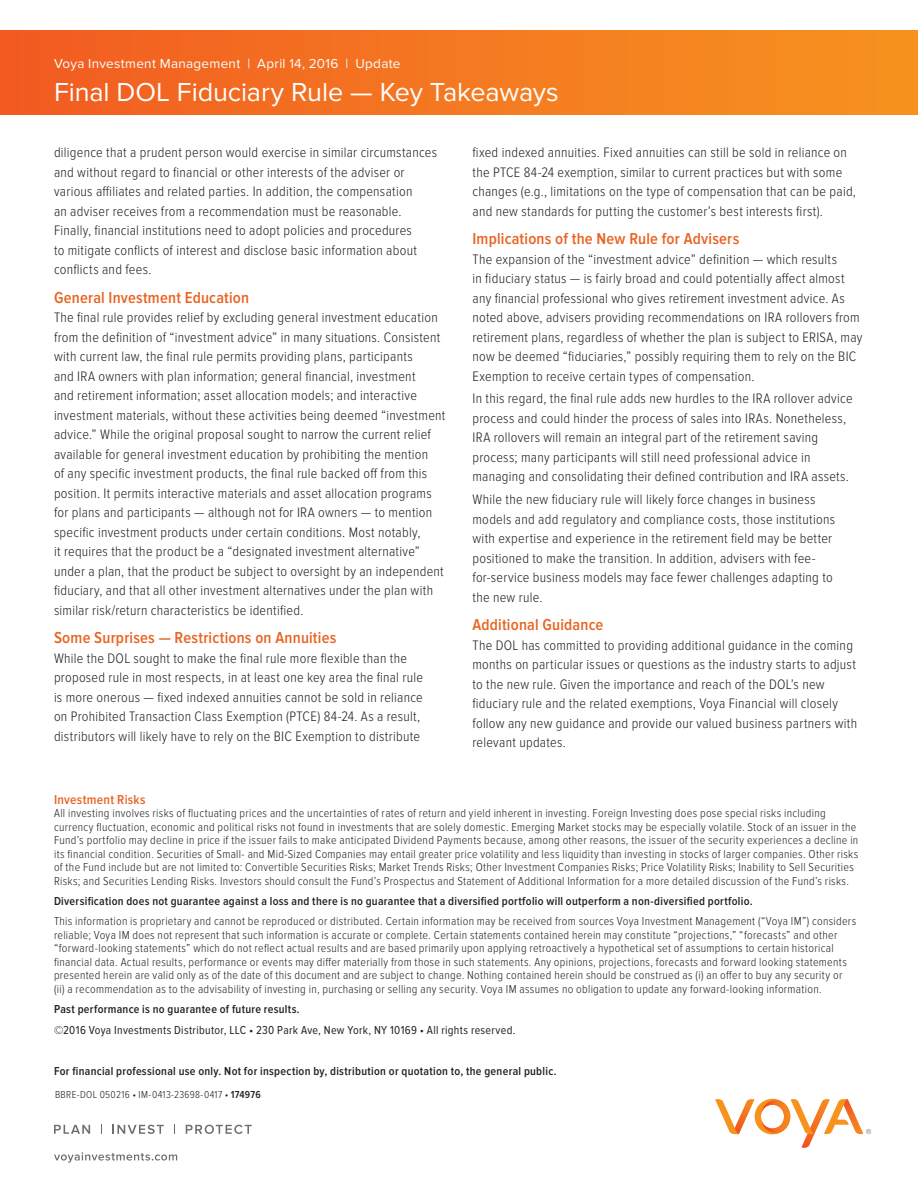
<style>
.page{position:relative;width:918px;height:1188px;background:#fff}
.page>*{position:absolute;margin:0;border:0;box-sizing:border-box;transform-origin:0 0}
.t1{font:27px "Proxima Nova";letter-spacing:-.005em;color:#fff}
.t2{font:600 16.5px "Proxima Nova Cond";letter-spacing:.01em;color:#e86424}
.t3{font:300 14.25px/19.5px "Proxima Nova Cond";letter-spacing:.02em;color:#231f20}
.t4{font:13.5px "Proxima Nova";letter-spacing:.02em;color:#fff}
.t5{font:600 13.5px "Proxima Nova Cond";letter-spacing:.02em;color:#e86424}
.t6{font:300 12px/13.5px "Proxima Nova Cond";letter-spacing:.025em;color:#231f20}
.t7{font:600 12px "Proxima Nova Cond";letter-spacing:.025em;color:#231f20}
.t8{font:12px "Proxima Nova Cond";letter-spacing:.025em;color:#231f20}
.t9{font:300 10.5px "Proxima Nova Cond";letter-spacing:.035em;color:#231f20}
.s1{font-weight:600}
</style>
<div class="page">
<div style="left:0;top:30px;width:918px;height:84px;background:linear-gradient(to right,#f25b22,#f6931f)"></div>
<svg style="left:715px;top:1098px;width:156px;height:50px"></svg>
<svg style="left:54px;top:1152px;width:123px;height:11px"></svg>
<svg style="left:54px;top:1125px;width:36px;height:9px"></svg>
<svg style="left:113px;top:1125px;width:51px;height:9px"></svg>
<svg style="left:186px;top:1125px;width:66px;height:9px"></svg>
<p class="t4" style="left:54px;top:55px;width:348px">Voya Investment Management | April 14, 2016 | Update</p>
<h1 class="t1" style="left:54px;top:76px;width:506px">Final DOL Fiduciary Rule — Key Takeaways</h1>
<p class="t3" style="left:54px;top:143px;width:385px">diligence that a prudent person would exercise in similar circumstances and without regard to financial or other interests of the adviser or various affiliates and related parties. In addition, the compensation<br>an adviser receives from a recommendation must be reasonable.<br>Finally, financial institutions need to adopt policies and procedures<br>to mitigate conflicts of interest and disclose basic information about conflicts and fees.</p>
<p class="t2" style="left:54px;top:288px;width:197px">General Investment Education</p>
<p class="t3" style="left:54px;top:308px;width:393px">The final rule provides relief by excluding general investment education from the definition of “investment advice” in many situations. Consistent with current law, the final rule permits providing plans, participants<br>and IRA owners with plan information; general financial, investment<br>and retirement information; asset allocation models; and interactive investment materials, without these activities being deemed “investment advice.” While the original proposal sought to narrow the current relief available for general investment education by prohibiting the mention<br>of any specific investment products, the final rule backed off from this position. It permits interactive materials and asset allocation programs for plans and participants — although not for IRA owners — to mention specific investment products under certain conditions. Most notably,<br>it requires that the product be a “designated investment alternative” under a plan, that the product be subject to oversight by an independent fiduciary, and that all other investment alternatives under the plan with similar risk/return characteristics be identified.</p>
<p class="t2" style="left:54px;top:629px;width:284px">Some Surprises — Restrictions on Annuities</p>
<p class="t3" style="left:54px;top:648px;width:371px">While the DOL sought to make the final rule more flexible than the proposed rule in most respects, in at least one key area the final rule is more onerous — fixed indexed annuities cannot be sold in reliance on Prohibited Transaction Class Exemption (PTCE) 84-24. As a result, distributors will likely have to rely on the BIC Exemption to distribute</p>
<p class="t3" style="left:472px;top:143px;width:385px">fixed indexed annuities. Fixed annuities can still be sold in reliance on the PTCE 84-24 exemption, similar to current practices but with some changes (e.g., limitations on the type of compensation that can be paid, and new standards for putting the customer’s best interests first).</p>
<p class="t2" style="left:472px;top:229px;width:268px">Implications of the New Rule for Advisers</p>
<p class="t3" style="left:472px;top:249px;width:392px">The expansion of the “investment advice” definition — which results<br>in fiduciary status — is fairly broad and could potentially affect almost any financial professional who gives retirement investment advice. As noted above, advisers providing recommendations on IRA rollovers from retirement plans, regardless of whether the plan is subject to ERISA, may now be deemed “fiduciaries,” possibly requiring them to rely on the BIC Exemption to receive certain types of compensation.</p>
<p class="t3" style="left:472px;top:389px;width:382px">In this regard, the final rule adds new hurdles to the IRA rollover advice process and could hinder the process of sales into IRAs. Nonetheless, IRA rollovers will remain an integral part of the retirement saving process; many participants will still need professional advice in managing and consolidating their defined contribution and IRA assets.</p>
<p class="t3" style="left:472px;top:490px;width:364px">While the new fiduciary rule will likely force changes in business models and add regulatory and compliance costs, those institutions with expertise and experience in the retirement field may be better positioned to make the transition. In addition, advisers with fee&shy;for-service business models may face fewer challenges adapting to the new rule.</p>
<p class="t2" style="left:472px;top:616px;width:132px">Additional Guidance</p>
<p class="t3" style="left:472px;top:635px;width:386px">The DOL has committed to providing additional guidance in the coming months on particular issues or questions as the industry starts to adjust to the new rule. Given the importance and reach of the DOL’s new fiduciary rule and the related exemptions, Voya Financial will closely follow any new guidance and provide our valued business partners with relevant updates.</p>
<p class="t5" style="left:54px;top:792px;width:93px">Investment Risks</p>
<p class="t6" style="left:54px;top:807px;width:806px">All investing involves risks of fluctuating prices and the uncertainties of rates of return and yield inherent in investing. Foreign Investing does pose special risks including currency fluctuation, economic and political risks not found in investments that are solely domestic. Emerging Market stocks may be especially volatile. Stock of an issuer in the Fund’s portfolio may decline in price if the issuer fails to make anticipated Dividend Payments because, among other reasons, the issuer of the security experiences a decline in its financial condition. Securities of Small- and Mid-Sized Companies may entail greater price volatility and less liquidity than investing in stocks of larger companies. Other risks of the Fund include but are not limited to: Convertible Securities Risks; Market Trends Risks; Other Investment Companies Risks; Price Volatility Risks; Inability to Sell Securities Risks; and Securities Lending Risks. Investors should consult the Fund’s Prospectus and Statement of Additional Information for a more detailed discussion of the Fund’s risks.</p>
<p class="t7" style="left:54px;top:894px;width:700px">Diversification does not guarantee against a loss and there is no guarantee that a diversified portfolio will outperform a non-diversified portfolio.</p>
<p class="t6" style="left:54px;top:915px;width:804px">This information is proprietary and cannot be reproduced or distributed. Certain information may be received from sources Voya Investment Management (“Voya IM”) considers reliable; Voya IM does not represent that such information is accurate or complete. Certain statements contained herein may constitute “projections,” “forecasts” and other “forward-looking statements” which do not reflect actual results and are based primarily upon applying retroactively a hypothetical set of assumptions to certain historical financial data. Actual results, performance or events may differ materially from those in such statements. Any opinions, projections, forecasts and forward looking statements presented herein are valid only as of the date of this document and are subject to change. Nothing contained herein should be construed as (i) an offer to buy any security or<br>(ii) a recommendation as to the advisability of investing in, purchasing or selling any security. Voya IM assumes no obligation to update any forward-looking information.</p>
<p class="t7" style="left:54px;top:1002px;width:247px">Past performance is no guarantee of future results.</p>
<p class="t8" style="left:54px;top:1024px;width:463px">©2016 Voya Investments Distributor, LLC • 230 Park Ave, New York, NY 10169 • All rights reserved.</p>
<p class="t7" style="left:54px;top:1064px;width:504px">For financial professional use only. Not for inspection by, distribution or quotation to, the general public.</p>
<p class="t9" style="left:55px;top:1088px;width:207px">BBRE-DOL 050216 • IM-0413-23698-0417 • <span class="s1">174976</span></p>
</div>
